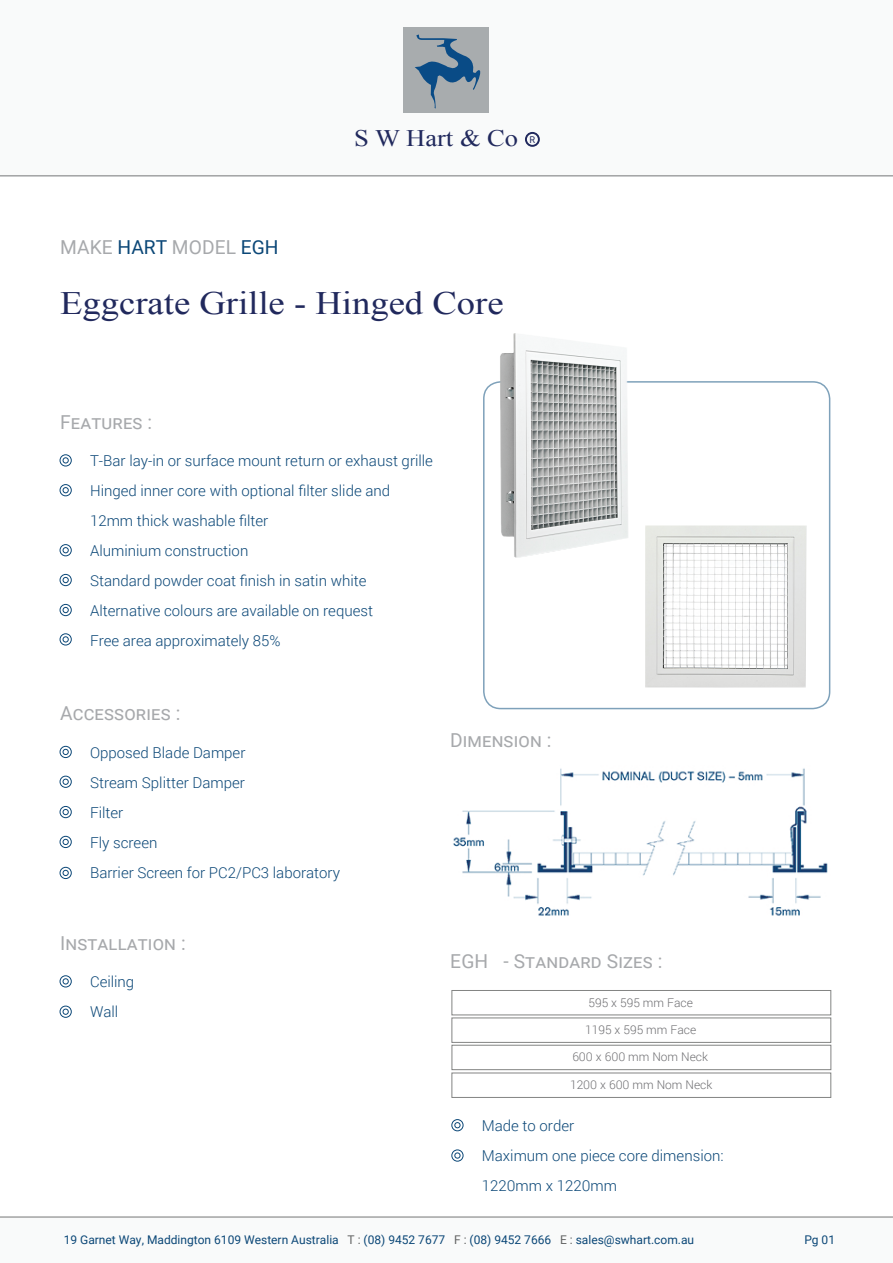
<style>
.page{position:relative;width:893px;height:1263px;background:#fff}
.page>*{position:absolute;margin:0;border:0;box-sizing:border-box;transform-origin:0 0}
.t1{font:32.55px "Times New Roman";color:#21295d;scale:1.12 1}
.t2{font:23.55px "Times New Roman";color:#21295d;scale:1.12 1}
.t3{font:19.2px "Roboto";letter-spacing:.01em;color:#a7a9ac}
.t4{font:300 15px/30px "Roboto";color:#0b4777}
.t5{font:12px "Roboto";color:#0b4777}
.t6{font:300 12px "Roboto";color:#707073}
.t7{font:9.3px "Roboto";color:#21295d}
.s1{color:#0b4777}
.s2{color:#626363}
</style>
<div class="page">
<div style="left:0;top:1216px;width:893px;height:47px;background:#f9fafa"></div>
<div style="left:0;top:0;width:893px;height:176px;background:#f9fafa"></div>
<div style="left:525px;top:132px;width:15px;height:15px;border:2px solid #21295d;border-radius:50%"></div>
<div style="left:404px;top:27px;width:85px;height:86px;background:#a8acae"></div>
<svg style="left:415px;top:34px;width:66px;height:75px"></svg>
<div style="left:60px;top:454px;width:12px;height:12px;border:1px solid #0b4777;border-radius:50%"></div>
<svg style="left:63px;top:457px;width:6px;height:6px"></svg>
<div style="left:60px;top:484px;width:12px;height:12px;border:1px solid #0b4777;border-radius:50%"></div>
<svg style="left:63px;top:487px;width:6px;height:6px"></svg>
<div style="left:60px;top:544px;width:12px;height:12px;border:1px solid #0b4777;border-radius:50%"></div>
<svg style="left:63px;top:547px;width:6px;height:6px"></svg>
<div style="left:60px;top:574px;width:12px;height:12px;border:1px solid #0b4777;border-radius:50%"></div>
<svg style="left:63px;top:577px;width:6px;height:6px"></svg>
<div style="left:60px;top:604px;width:12px;height:12px;border:1px solid #0b4777;border-radius:50%"></div>
<svg style="left:63px;top:607px;width:6px;height:6px"></svg>
<div style="left:60px;top:633px;width:12px;height:12px;border:1px solid #0b4777;border-radius:50%"></div>
<svg style="left:63px;top:636px;width:6px;height:6px"></svg>
<div style="left:60px;top:746px;width:12px;height:12px;border:1px solid #0b4777;border-radius:50%"></div>
<svg style="left:63px;top:749px;width:6px;height:6px"></svg>
<div style="left:60px;top:776px;width:12px;height:12px;border:1px solid #0b4777;border-radius:50%"></div>
<svg style="left:63px;top:779px;width:6px;height:6px"></svg>
<div style="left:60px;top:806px;width:12px;height:12px;border:1px solid #0b4777;border-radius:50%"></div>
<svg style="left:63px;top:809px;width:6px;height:6px"></svg>
<div style="left:60px;top:836px;width:12px;height:12px;border:1px solid #0b4777;border-radius:50%"></div>
<svg style="left:63px;top:839px;width:6px;height:6px"></svg>
<div style="left:60px;top:867px;width:12px;height:12px;border:1px solid #0b4777;border-radius:50%"></div>
<svg style="left:63px;top:870px;width:6px;height:6px"></svg>
<div style="left:60px;top:975px;width:12px;height:12px;border:1px solid #0b4777;border-radius:50%"></div>
<svg style="left:63px;top:978px;width:6px;height:6px"></svg>
<div style="left:60px;top:1006px;width:12px;height:11px;border:1px solid #0b4777;border-radius:50%"></div>
<svg style="left:63px;top:1009px;width:6px;height:5px"></svg>
<div style="left:452px;top:1119px;width:11px;height:12px;border:1px solid #0b4777;border-radius:50%"></div>
<svg style="left:455px;top:1122px;width:5px;height:6px"></svg>
<div style="left:452px;top:1150px;width:11px;height:11px;border:1px solid #0b4777;border-radius:50%"></div>
<svg style="left:455px;top:1153px;width:5px;height:5px"></svg>
<hr style="left:0;top:176px;width:893px;height:1px;background:#78797a">
<hr style="left:0;top:1217px;width:893px;height:1px;background:#78797a">
<div style="left:483px;top:381px;width:347px;height:328px;border:2px solid #7ea1ba;border-radius:17px"></div>
<img style="left:645px;top:525px;width:162px;height:162px">
<img style="left:500px;top:333px;width:128px;height:225px">
<div style="left:452px;top:990px;width:379px;height:25px;border:1px solid #838483"></div>
<div style="left:452px;top:1045px;width:379px;height:25px;border:1px solid #838483"></div>
<img style="left:453px;top:768px;width:375px;height:148px">
<p class="t3" style="left:60px;top:234px;width:220px">MAKE <span class="s1">HART</span> MODEL <span class="s1">EGH</span></p>
<h2 class="t2" style="left:354px;top:122px;width:148px">S W Hart &amp; Co</h2>
<p class="t7" style="left:529px;top:133px;width:7px">R</p>
<h1 class="t1" style="left:60px;top:281px;width:398px">Eggcrate Grille - Hinged Core</h1>
<p class="t3" style="left:60px;top:408px;width:94px">FEATURES :</p>
<p class="t4" style="left:90px;top:445px;width:344px">T-Bar lay-in or surface mount return or exhaust grille Hinged inner core with optional filter slide and 12mm thick washable filter<br>Aluminium construction<br>Standard powder coat finish in satin white Alternative colours are available on request<br>Free area approximately 85%</p>
<p class="t3" style="left:60px;top:700px;width:122px">ACCESSORIES :</p>
<p class="t4" style="left:90px;top:737px;width:251px">Opposed Blade Damper<br>Stream Splitter Damper<br>Filter<br>Fly screen<br>Barrier Screen for PC2/PC3 laboratory</p>
<p class="t3" style="left:60px;top:929px;width:127px">INSTALLATION :</p>
<p class="t4" style="left:90px;top:966px;width:46px">Ceiling<br>Wall</p>
<p class="t3" style="left:450px;top:727px;width:103px">DIMENSION :</p>
<p class="t3" style="left:450px;top:947px;width:214px">EGH - STANDARD SIZES :</p>
<p class="t6" style="left:588px;top:994px;width:106px">595 x 595 mm Face</p>
<p class="t6" style="left:585px;top:1021px;width:113px">1195 x 595 mm Face</p>
<p class="t6" style="left:572px;top:1049px;width:137px">600 x 600 mm Nom Neck</p>
<p class="t6" style="left:570px;top:1076px;width:144px">1200 x 600 mm Nom Neck</p>
<p class="t4" style="left:482px;top:1110px;width:243px">Made to order<br>Maximum one piece core dimension:<br>1220mm x 1220mm</p>
<p class="t5" style="left:64px;top:1231px;width:632px">19 Garnet Way, Maddington 6109 Western Australia <span class="s2">T :</span> (08) 9452 7677 <span class="s2">F :</span> (08) 9452 7666 <span class="s2">E :</span> sales@swhart.com.au</p>
<p class="t5" style="left:804px;top:1231px;width:32px">Pg 01</p>
</div>
